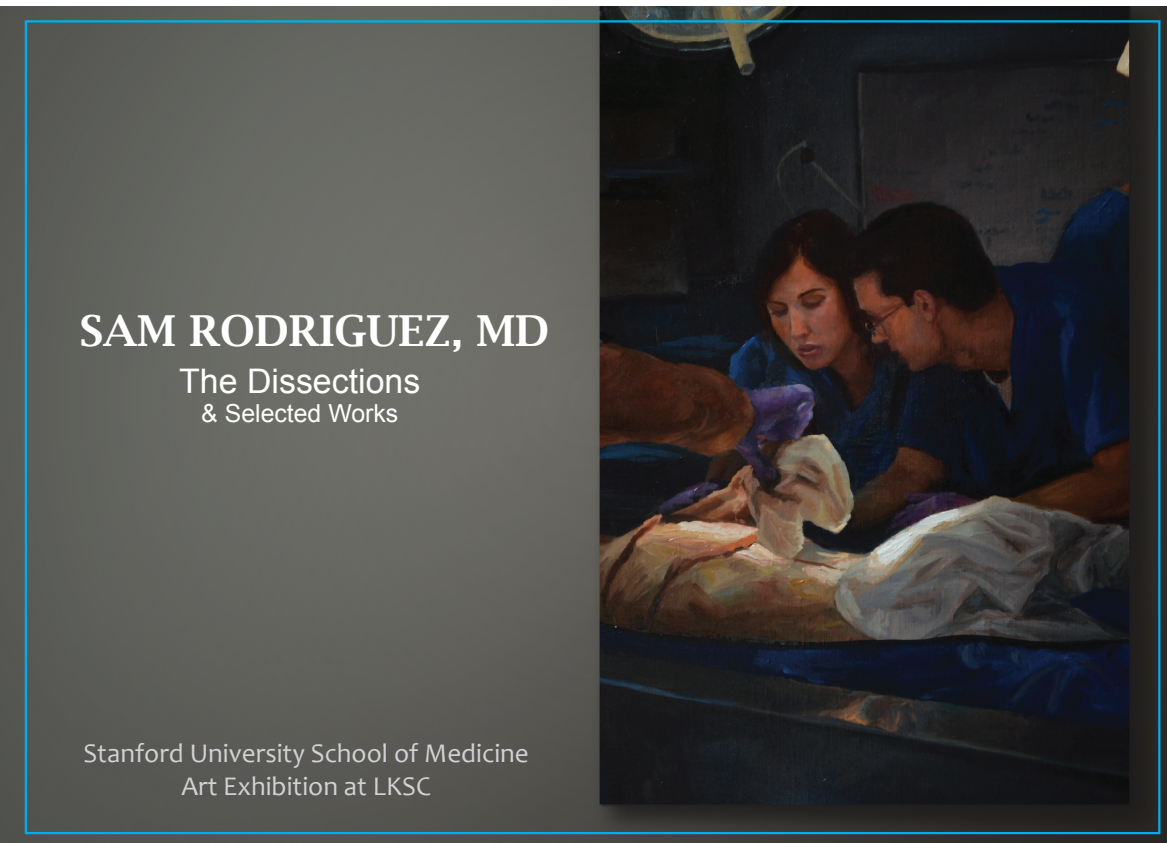
<style>
.page{position:relative;width:1167px;height:843px;background:#fff}
.page>*{position:absolute;margin:0;border:0;box-sizing:border-box;transform-origin:0 0}
.t1{font:600 42.75px "Lucida Bright";color:#fff}
.t2{font:33.98px "Arial";color:#fff}
.t3{font:27px/32.6px "Candara";color:#d1d2d4;text-align:center}
.t4{font:24.75px "Arial";color:#fff}
</style>
<div class="page">
<img style="left:0;top:6px;width:1166px;height:836px">
<h1 class="t1" style="left:80px;top:306px;width:471px">SAM RODRIGUEZ, MD</h1>
<p class="t2" style="left:179px;top:358px;width:242px">The Dissections</p>
<p class="t4" style="left:201px;top:397px;width:198px">&amp; Selected Works</p>
<p class="t3" style="left:83px;top:737px;width:447px">Stanford University School of Medicine<br>Art Exhibition at LKSC</p>
</div>
